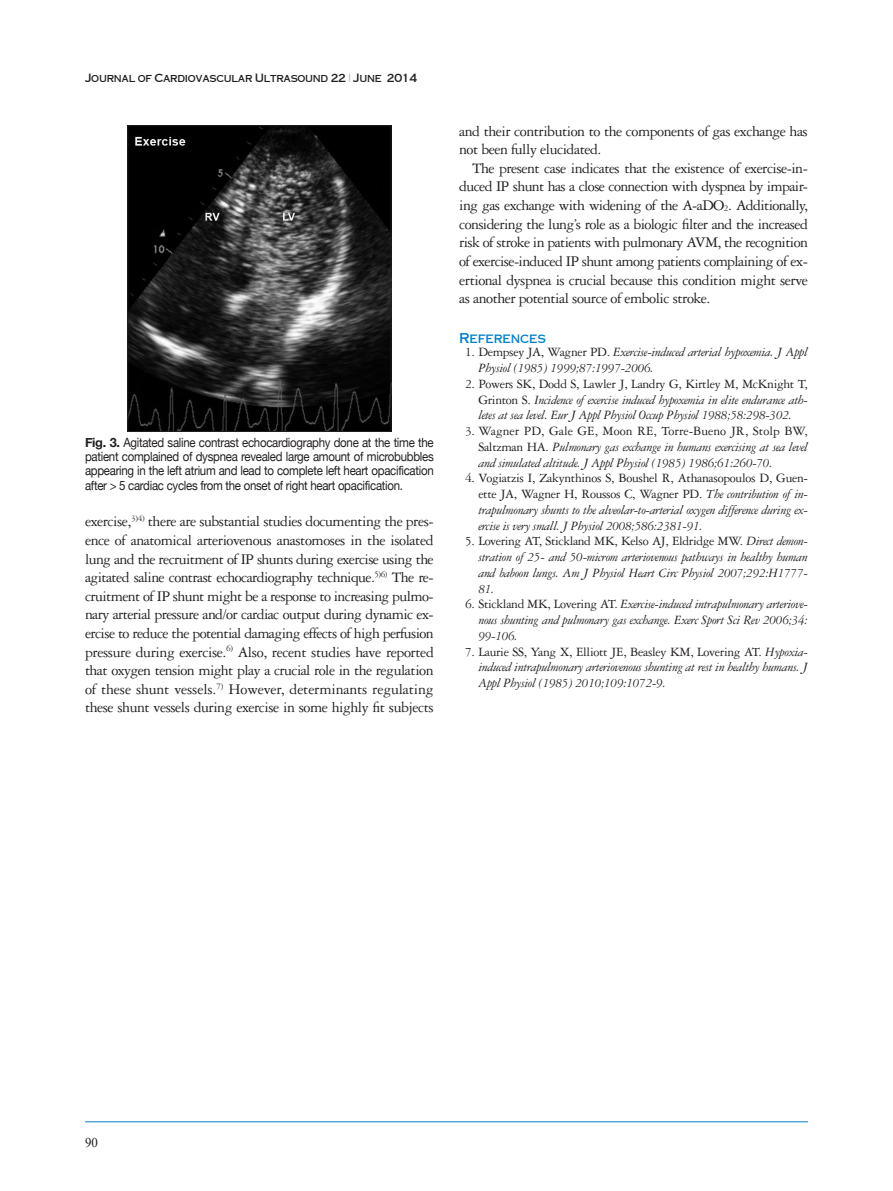
<style>
.page{position:relative;width:893px;height:1191px;background:#fff}
.page>*{position:absolute;margin:0;border:0;box-sizing:border-box;transform-origin:0 0}
._01-본문{font:15.75px/18.6px "Garamond 3 LT Std";letter-spacing:-.03em;color:#231f20;text-align:justify}
._04-Refer{font:italic 13.5px/15.8px "Garamond 3 LT Std";letter-spacing:-.025em;color:#231f20;text-align:justify}
._03-소제{font:700 13.5px "Metalcut";letter-spacing:-.01em;color:#0081c7}
.t1{font:13.5px "Times New Roman";color:#231f20;scale:.95 1}
._05-캡션{font:12.75px/14.2px "Helvetica Neue";letter-spacing:-.025em;color:#231f20;text-align:justify;scale:.9 1}
.t2{font:700 11.25px "Metalcut";letter-spacing:-.025em;color:#231f20}
.s1{color:#bcbdc0}
.s2{font-weight:700}
.s3{font-size:9.15px}
.s4{font-style:normal}
</style>
<div class="page">
<hr style="left:85px;top:1121px;width:723px;height:1px;background:#0081c7">
<img style="left:130px;top:127px;width:259px;height:302px">
<div style="left:128px;top:125px;width:263px;height:306px;border:1px solid #231f20"></div>
<p class="t2" style="left:85px;top:71px;width:334px">Journal of Cardiovascular Ultrasound 22 <span class="s1">|</span> June 2014</p>
<p class="_05-캡션" style="left:85px;top:435px;width:389px"><span class="s2">Fig. 3.</span> Agitated saline contrast echocardiography done at the time the patient complained of dyspnea revealed large amount of microbubbles appearing in the left atrium and lead to complete left heart opacification after &gt; 5 cardiac cycles from the onset of right heart opacification.</p>
<p class="_01-본문" style="left:85px;top:512px;width:350px">exercise,<sup>3)4)</sup> there are substantial studies documenting the pres&shy;ence of anatomical arteriovenous anastomoses in the isolated lung and the recruitment of IP shunts during exercise using the agitated saline contrast echocardiography technique.<sup>5)6)</sup> The re&shy;cruitment of IP shunt might be a response to increasing pulmo&shy;nary arterial pressure and/or cardiac output during dynamic ex&shy;ercise to reduce the potential damaging effects of high perfusion pressure during exercise.<sup>6)</sup> Also, recent studies have reported that oxygen tension might play a crucial role in the regulation of these shunt vessels.<sup>7)</sup> However, determinants regulating these shunt vessels during exercise in some highly fit subjects</p>
<p class="_01-본문" style="left:459px;top:122px;width:350px">and their contribution to the components of gas exchange has not been fully elucidated.</p>
<p class="_01-본문" style="left:459px;top:159px;width:350px;text-indent:13px">The present case indicates that the existence of exercise-in&shy;duced IP shunt has a close connection with dyspnea by impair&shy;ing gas exchange with widening of the A-aDO<span class="s3">2</span>. Additionally, considering the lung’s role as a biologic filter and the increased risk of stroke in patients with pulmonary AVM, the recognition of exercise-induced IP shunt among patients complaining of ex&shy;ertional dyspnea is crucial because this condition might serve as another potential source of embolic stroke.</p>
<p class="_03-소제" style="left:459px;top:330px;width:88px">References</p>
<p class="_04-Refer" style="left:478px;top:344px;width:331px;text-indent:-13px"><span class="s4">1. Dempsey JA, Wagner PD.</span> Exercise-induced arterial hypoxemia. J Appl<br>Physiol (1985) 1999;87:1997-2006.</p>
<p class="_04-Refer" style="left:478px;top:376px;width:331px;text-indent:-13px"><span class="s4">2. Powers SK, Dodd S, Lawler J, Landry G, Kirtley M, McKnight T, Grinton S.</span> Incidence of exercise induced hypoxemia in elite endurance ath&shy;letes at sea level. Eur J Appl Physiol Occup Physiol 1988;58:298-302.</p>
<p class="_04-Refer" style="left:478px;top:423px;width:331px;text-indent:-13px"><span class="s4">3. Wagner PD, Gale GE, Moon RE, Torre-Bueno JR, Stolp BW, Saltzman HA.</span> Pulmonary gas exchange in humans exercising at sea level and simulated altitude. J Appl Physiol (1985) 1986;61:260-70.</p>
<p class="_04-Refer" style="left:478px;top:470px;width:331px;text-indent:-13px"><span class="s4">4. Vogiatzis I, Zakynthinos S, Boushel R, Athanasopoulos D, Guen&shy;ette JA, Wagner H, Roussos C, Wagner PD.</span> The contribution of in&shy;trapulmonary shunts to the alveolar-to-arterial oxygen difference during ex&shy;ercise is very small. J Physiol 2008;586:2381-91.</p>
<p class="_04-Refer" style="left:478px;top:533px;width:331px;text-indent:-13px"><span class="s4">5. Lovering AT, Stickland MK, Kelso AJ, Eldridge MW.</span> Direct demon&shy;stration of 25- and 50-microm arteriovenous pathways in healthy human and baboon lungs. Am J Physiol Heart Circ Physiol 2007;292:H1777- 81.</p>
<p class="_04-Refer" style="left:478px;top:596px;width:331px;text-indent:-13px"><span class="s4">6. Stickland MK, Lovering AT.</span> Exercise-induced intrapulmonary arteriove&shy;nous shunting and pulmonary gas exchange. Exerc Sport Sci Rev 2006;34:<br>99-106.</p>
<p class="_04-Refer" style="left:478px;top:644px;width:331px;text-indent:-13px"><span class="s4">7. Laurie SS, Yang X, Elliott JE, Beasley KM, Lovering AT.</span> Hypoxia&shy;induced intrapulmonary arteriovenous shunting at rest in healthy humans. J Appl Physiol (1985) 2010;109:1072-9.</p>
<p class="t1" style="left:85px;top:1133px;width:15px">90</p>
</div>
